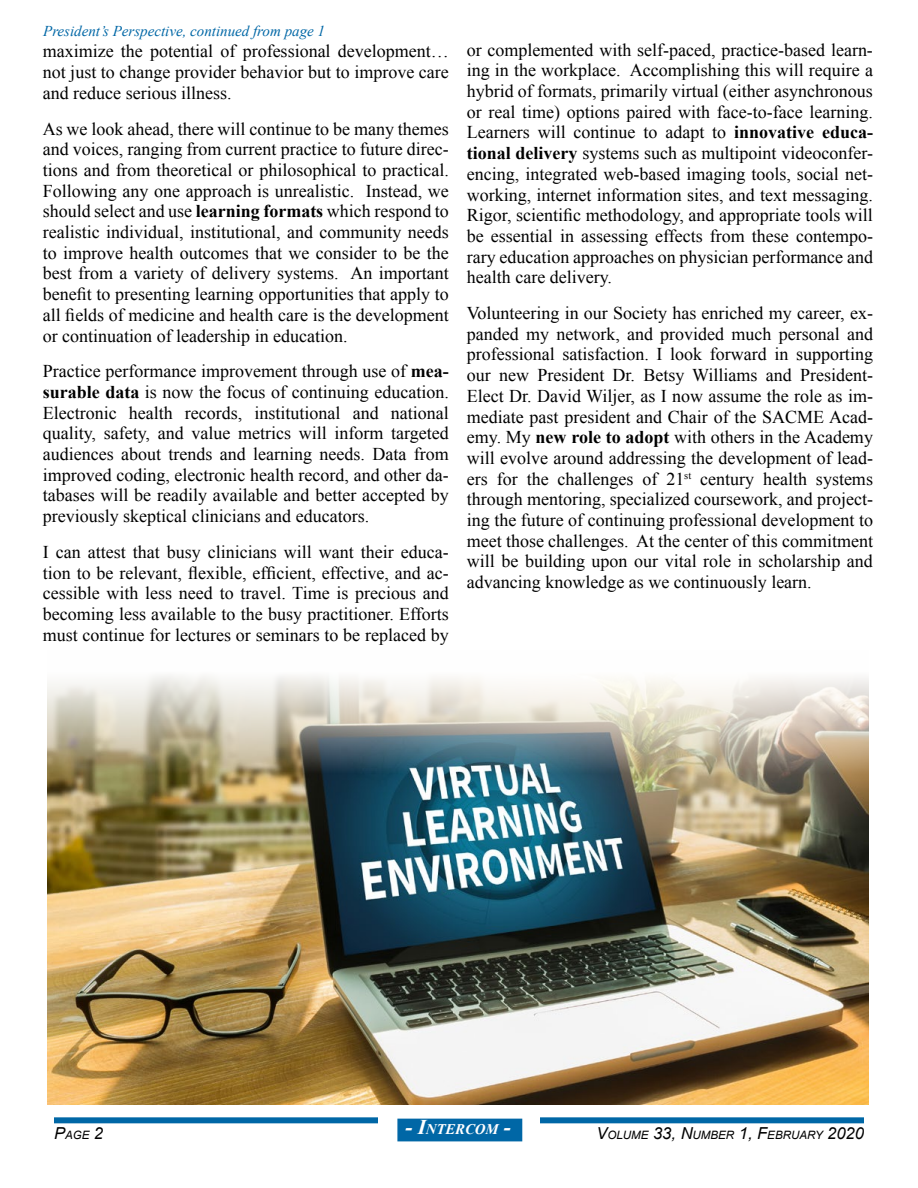
<style>
.page{position:relative;width:918px;height:1188px;background:#fff}
.page>*{position:absolute;margin:0;border:0;box-sizing:border-box;transform-origin:0 0}
.t1{font:18px/20.7px "Times New Roman";color:#000;text-align:justify}
.t2{font:italic 15px "Times New Roman";color:#0067a6}
.t3{font:italic 700 14.7px "Times New Roman";color:#fff}
.t4{font:italic 11.55px "Arial";color:#000}
.s1{font-weight:700}
.s2{font-size:16.5px}
.s3{font-size:21px}
</style>
<div class="page">
<div style="left:397px;top:1119px;width:125px;height:22px;background:#0067a6"></div>
<div style="left:54px;top:1117px;width:324px;height:6px;background:#0067a6"></div>
<div style="left:540px;top:1117px;width:324px;height:6px;background:#0067a6"></div>
<img style="left:47px;top:675px;width:821px;height:430px">
<p class="t2" style="left:43px;top:20px;width:283px">President’s Perspective, continued from page 1</p>
<p class="t1" style="left:43px;top:41px;width:408px">maximize the potential of professional development… not just to change provider behavior but to improve care and reduce serious illness.</p>
<p class="t1" style="left:43px;top:118px;width:408px">As we look ahead, there will continue to be many themes and voices, ranging from current practice to future direc&shy;tions and from theoretical or philosophical to practical.<br>Following any one approach is unrealistic. Instead, we should select and use <span class="s1">learning formats</span> which respond to realistic individual, institutional, and community needs to improve health outcomes that we consider to be the best from a variety of delivery systems. An important benefit to presenting learning opportunities that apply to all fields of medicine and health care is the development or continuation of leadership in education.</p>
<p class="t1" style="left:43px;top:361px;width:408px">Practice performance improvement through use of <span class="s1">mea&shy;surable data</span> is now the focus of continuing education.<br>Electronic health records, institutional and national quality, safety, and value metrics will inform targeted audiences about trends and learning needs. Data from improved coding, electronic health record, and other da&shy;tabases will be readily available and better accepted by previously skeptical clinicians and educators.</p>
<p class="t1" style="left:43px;top:541px;width:408px">I can attest that busy clinicians will want their educa&shy;tion to be relevant, flexible, efficient, effective, and ac&shy;cessible with less need to travel. Time is precious and becoming less available to the busy practitioner. Efforts must continue for lectures or seminars to be replaced by</p>
<p class="t1" style="left:467px;top:39px;width:408px">or complemented with self-paced, practice-based learn&shy;ing in the workplace. Accomplishing this will require a hybrid of formats, primarily virtual (either asynchronous or real time) options paired with face-to-face learning.<br>Learners will continue to adapt to <span class="s1">innovative educa&shy;tional delivery</span> systems such as multipoint videoconfer&shy;encing, integrated web-based imaging tools, social net&shy;working, internet information sites, and text messaging.<br>Rigor, scientific methodology, and appropriate tools will be essential in assessing effects from these contempo&shy;rary education approaches on physician performance and health care delivery.</p>
<p class="t1" style="left:467px;top:302px;width:408px">Volunteering in our Society has enriched my career, ex&shy;panded my network, and provided much personal and professional satisfaction. I look forward in supporting our new President Dr. Betsy Williams and President-Elect Dr. David Wiljer, as I now assume the role as im&shy;mediate past president and Chair of the SACME Acad&shy;emy. My <span class="s1">new role to adopt</span> with others in the Academy will evolve around addressing the development of lead&shy;ers for the challenges of 21<sup>st</sup> century health systems through mentoring, specialized coursework, and project&shy;ing the future of continuing professional development to meet those challenges. At the center of this commitment will be building upon our vital role in scholarship and advancing knowledge as we continuously learn.</p>
<p class="t4" style="left:54px;top:1127px;width:51px"><span class="s2">P</span>AGE <span class="s2">2</span></p>
<p class="t3" style="left:405px;top:1119px;width:107px"><span class="s3">- I</span>NTERCOM <span class="s3">-</span></p>
<p class="t4" style="left:596px;top:1127px;width:269px"><span class="s2">V</span>OLUME <span class="s2">33, N</span>UMBER <span class="s2">1, F</span>EBRUARY <span class="s2">2020</span></p>
</div>
